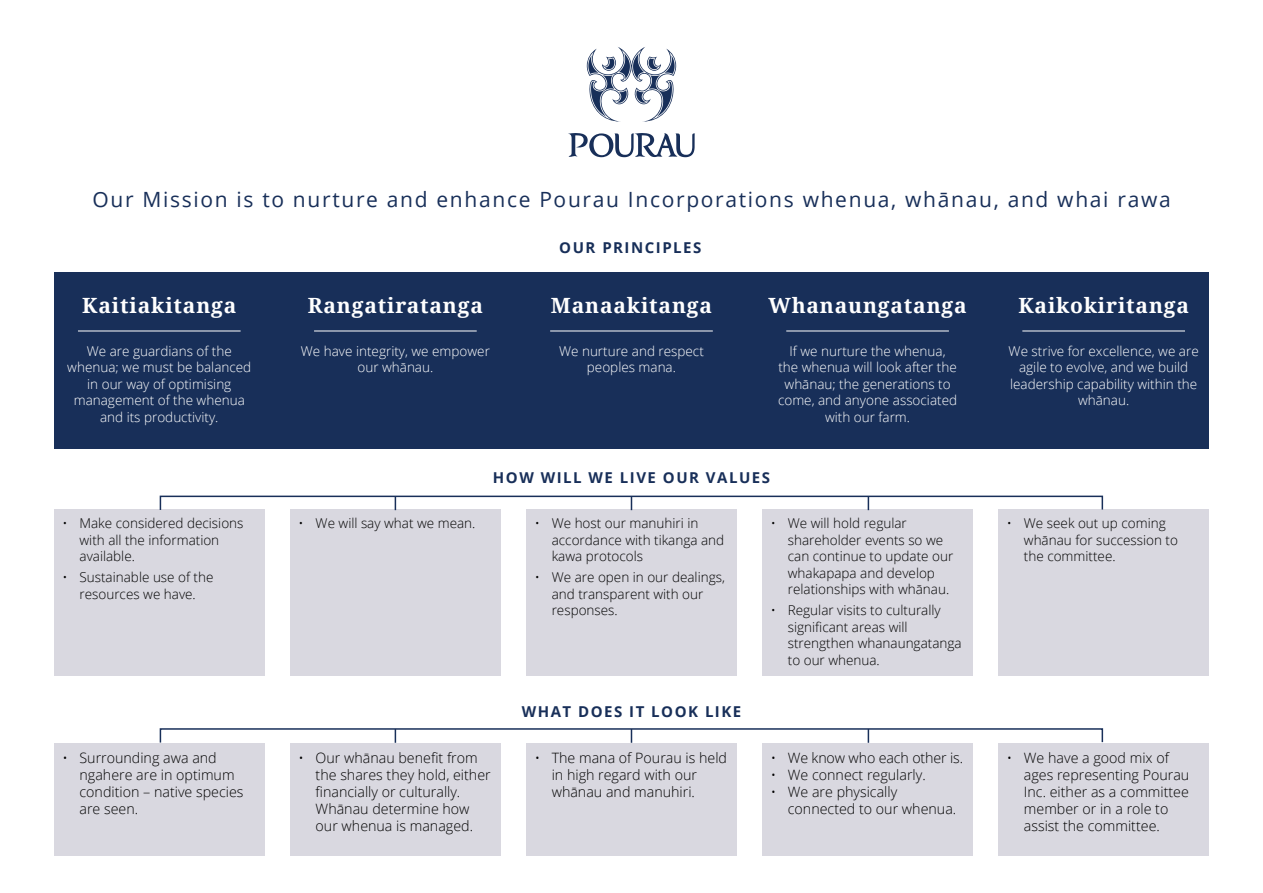
<style>
.page{position:relative;width:1263px;height:893px;background:#fff}
.page>*{position:absolute;margin:0;border:0;box-sizing:border-box;transform-origin:0 0}
.t1{font:21px "Open Sans";letter-spacing:.08em;color:#182f59}
.t2{font:700 21px "Droid Serif";letter-spacing:.04em;color:#fff}
.t3{font:700 15px "Open Sans";letter-spacing:.1em;color:#182f59}
.t4{font:300 14.25px/17.1px "Open Sans";color:#000}
.t5{font:300 13.5px/16.5px "Open Sans";color:#000}
.t6{font:300 13.5px/16.5px "Open Sans";color:#fff;text-align:center}
</style>
<div class="page">
<div style="left:54px;top:272px;width:1155px;height:177px;background:#182f59"></div>
<svg style="left:568px;top:133px;width:127px;height:24px"></svg>
<svg style="left:587px;top:47px;width:89px;height:75px"></svg>
<div style="left:54px;top:510px;width:211px;height:166px;background:#d9d8e0"></div>
<div style="left:290px;top:510px;width:211px;height:166px;background:#d9d8e0"></div>
<div style="left:526px;top:510px;width:211px;height:166px;background:#d9d8e0"></div>
<div style="left:762px;top:510px;width:211px;height:166px;background:#d9d8e0"></div>
<div style="left:998px;top:510px;width:211px;height:166px;background:#d9d8e0"></div>
<div style="left:160px;top:496px;width:943px;height:15px;border:2px solid #182f59"></div>
<svg style="left:395px;top:496px;width:1px;height:14px"></svg>
<svg style="left:631px;top:496px;width:1px;height:14px"></svg>
<svg style="left:868px;top:496px;width:1px;height:14px"></svg>
<div style="left:160px;top:728px;width:943px;height:15px;border:2px solid #182f59"></div>
<svg style="left:395px;top:729px;width:1px;height:14px"></svg>
<svg style="left:631px;top:729px;width:1px;height:14px"></svg>
<svg style="left:868px;top:729px;width:1px;height:14px"></svg>
<hr style="left:550px;top:331px;width:163px;height:1px;background:#fff">
<hr style="left:786px;top:331px;width:163px;height:1px;background:#fff">
<hr style="left:1022px;top:331px;width:163px;height:1px;background:#fff">
<hr style="left:314px;top:331px;width:163px;height:1px;background:#fff">
<hr style="left:78px;top:331px;width:163px;height:1px;background:#fff">
<div style="left:54px;top:743px;width:211px;height:112px;background:#d9d8e0"></div>
<div style="left:290px;top:743px;width:211px;height:112px;background:#d9d8e0"></div>
<div style="left:526px;top:743px;width:211px;height:112px;background:#d9d8e0"></div>
<div style="left:762px;top:743px;width:211px;height:112px;background:#d9d8e0"></div>
<div style="left:998px;top:743px;width:211px;height:112px;background:#d9d8e0"></div>
<h1 class="t1" style="left:92px;top:185px;width:1080px">Our Mission is to nurture and enhance Pourau Incorporations whenua, whānau, and whai rawa</h1>
<p class="t3" style="left:559px;top:237px;width:144px">OUR PRINCIPLES</p>
<h1 class="t2" style="left:82px;top:293px;width:156px">Kaitiakitanga</h1>
<p class="t6" style="left:67px;top:342px;width:186px">We are guardians of the whenua; we must be balanced in our way of optimising management of the whenua and its productivity.</p>
<p class="t6" style="left:301px;top:342px;width:191px">We have integrity, we empower our whānau.</p>
<p class="t6" style="left:559px;top:342px;width:146px">We nurture and respect peoples mana.</p>
<p class="t6" style="left:778px;top:342px;width:181px">If we nurture the whenua, the whenua will look after the whānau; the generations to come, and anyone associated with our farm.</p>
<p class="t6" style="left:1009px;top:342px;width:192px">We strive for excellence, we are agile to evolve, and we build leadership capability within the whānau.</p>
<h1 class="t2" style="left:308px;top:293px;width:177px">Rangatiratanga</h1>
<h1 class="t2" style="left:551px;top:293px;width:163px">Manaakitanga</h1>
<h1 class="t2" style="left:768px;top:293px;width:200px">Whanaungatanga</h1>
<h1 class="t2" style="left:1018px;top:293px;width:172px">Kaikokiritanga</h1>
<p class="t5" style="left:80px;top:515px;width:165px;text-indent:-17px">• Make considered decisions with all the information available.</p>
<p class="t5" style="left:63px;top:569px;width:153px;text-align:center">• Sustainable use of the resources we have.</p>
<p class="t3" style="left:493px;top:467px;width:279px">HOW WILL WE LIVE OUR VALUES</p>
<p class="t5" style="left:299px;top:515px;width:178px">• We will say what we mean.</p>
<p class="t5" style="left:552px;top:515px;width:174px;text-indent:-17px">• We host our manuhiri in accordance with tikanga and kawa protocols</p>
<p class="t5" style="left:552px;top:569px;width:175px;text-indent:-17px">• We are open in our dealings, and transparent with our responses.</p>
<p class="t3" style="left:522px;top:701px;width:221px">WHAT DOES IT LOOK LIKE</p>
<p class="t5" style="left:788px;top:515px;width:167px;text-indent:-17px">• We will hold regular shareholder events so we can continue to update our whakapapa and develop relationships with whānau.</p>
<p class="t5" style="left:788px;top:602px;width:175px;text-indent:-17px">• Regular visits to culturally significant areas will strengthen whanaungatanga to our whenua.</p>
<p class="t4" style="left:80px;top:748px;width:165px;text-indent:-17px">• Surrounding awa and ngahere are in optimum condition – native species are seen.</p>
<p class="t4" style="left:316px;top:748px;width:177px;text-indent:-17px">• Our whānau benefit from the shares they hold, either financially or culturally.<br>Whānau determine how our whenua is managed.</p>
<p class="t4" style="left:552px;top:748px;width:177px;text-indent:-17px">• The mana of Pourau is held in high regard with our whānau and manuhiri.</p>
<p class="t4" style="left:771px;top:748px;width:194px">• We know who each other is.</p>
<p class="t4" style="left:771px;top:766px;width:156px">• We connect regularly.</p>
<p class="t4" style="left:788px;top:783px;width:170px;text-indent:-17px">• We are physically connected to our whenua.</p>
<p class="t5" style="left:1024px;top:515px;width:156px;text-indent:-17px">• We seek out up coming whānau for succession to the committee.</p>
<p class="t4" style="left:1024px;top:748px;width:167px;text-indent:-17px">• We have a good mix of ages representing Pourau<br>Inc. either as a committee member or in a role to assist the committee.</p>
</div>
